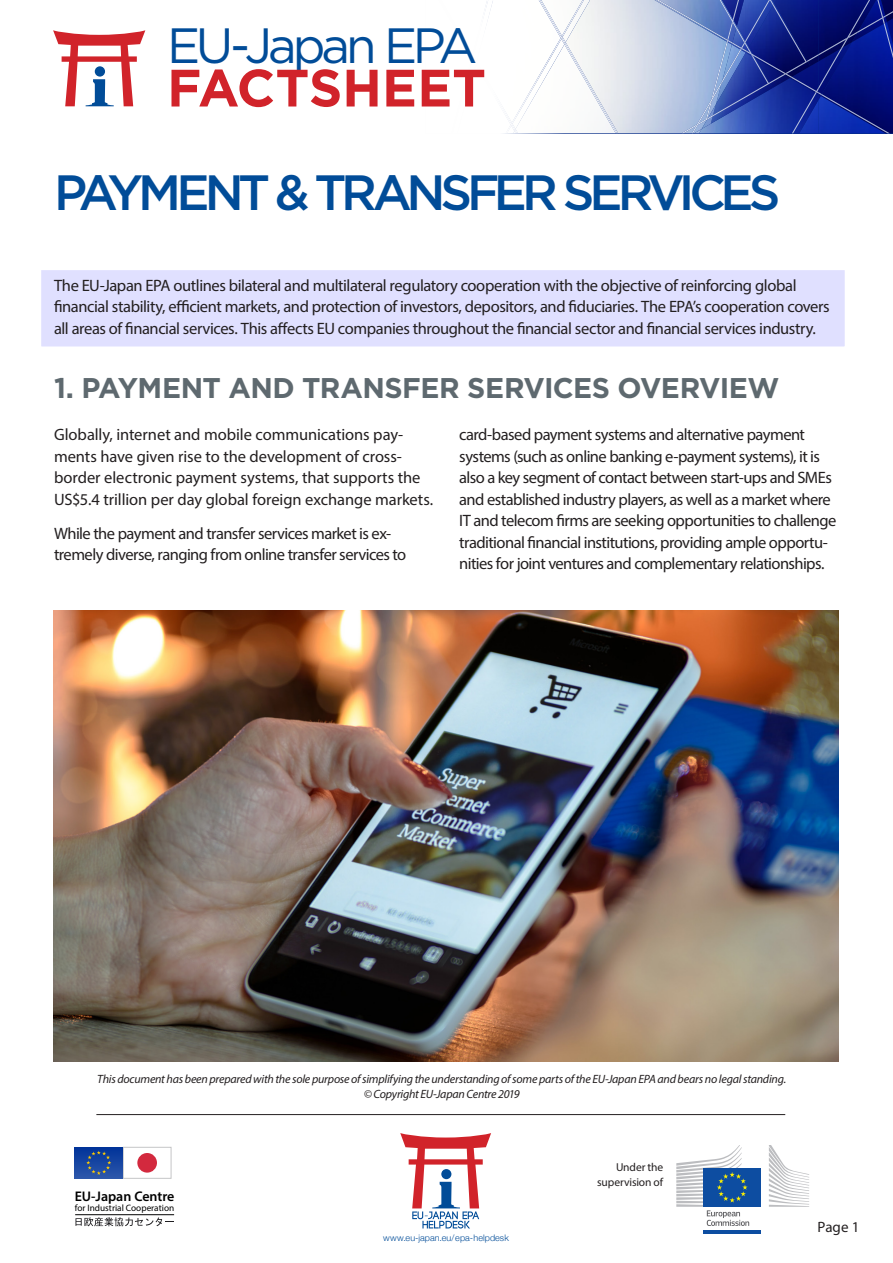
<style>
.page{position:relative;width:893px;height:1263px;background:#fff}
.page>*{position:absolute;margin:0;border:0;box-sizing:border-box;transform-origin:0 0}
.t1{font:700 52.5px "Gotham";color:#d1232a}
.EPA-T1-Blue19{font:500 49.5px "Gotham";letter-spacing:-.105em;color:#014c98}
.t2{font:49.5px "Gotham";letter-spacing:-.085em;color:#014c98}
.EPA_T2_Grey_17{font:700 28.5px "Gotham";letter-spacing:-.02em;color:#5e696f}
.EPA_body{font:16.5px/21.5px "Myriad Pro";letter-spacing:-.03em;color:#231f20}
.Single_column{font:16.5px/21.5px "Myriad Pro";letter-spacing:-.025em;color:#231f20}
.EPA_body-2{font:16.5px/21.5px "Myriad Pro";letter-spacing:-.005em;color:#231f20}
.t3{font:15px "Myriad Pro";color:#231f20}
.t4{font:600 13.95px "Myriad Pro";color:#000}
.t5{font:italic 12px/15.6px "Myriad Pro";letter-spacing:-.015em;color:#231f20;text-align:center}
.t6{font:11.55px/15px "Myriad Pro";letter-spacing:-.01em;color:#231f20;text-align:right}
.t7{font:9.3px "Myriad Pro";color:#000}
.t8{font:300 9px "Helvetica Neue";letter-spacing:.005em;color:#014c98}
</style>
<div class="page">
<img style="left:818px;top:100px;width:3px;height:33px">
<img style="left:852px;top:42px;width:41px;height:91px">
<img style="left:877px;top:22px;width:10px;height:20px">
<img style="left:885px;top:0;width:8px;height:11px">
<img style="left:745px;top:88px;width:46px;height:45px">
<img style="left:728px;top:124px;width:17px;height:9px">
<img style="left:817px;top:100px;width:1px;height:33px">
<img style="left:745px;top:88px;width:28px;height:16px">
<img style="left:728px;top:116px;width:17px;height:8px">
<img style="left:745px;top:58px;width:7px;height:25px">
<img style="left:728px;top:58px;width:17px;height:39px">
<img style="left:769px;top:78px;width:21px;height:10px">
<img style="left:790px;top:78px;width:1px;height:17px">
<img style="left:822px;top:62px;width:30px;height:32px">
<img style="left:810px;top:66px;width:8px;height:11px">
<img style="left:777px;top:0;width:100px;height:62px">
<img style="left:818px;top:0;width:51px;height:54px">
<img style="left:749px;top:3px;width:61px;height:75px">
<img style="left:756px;top:6px;width:17px;height:41px">
<img style="left:737px;top:0;width:8px;height:27px">
<img style="left:653px;top:0;width:84px;height:45px">
<img style="left:734px;top:0;width:10px;height:26px">
<img style="left:871px;top:17px;width:11px;height:16px">
<svg style="left:885px;top:11px;width:8px;height:11px"></svg>
<img style="left:818px;top:38px;width:29px;height:17px">
<svg style="left:807px;top:54px;width:11px;height:12px"></svg>
<img style="left:807px;top:4px;width:1px;height:59px">
<img style="left:745px;top:83px;width:24px;height:15px">
<img style="left:728px;top:97px;width:17px;height:19px">
<img style="left:732px;top:23px;width:1px;height:17px">
<img style="left:752px;top:58px;width:18px;height:26px">
<img style="left:769px;top:77px;width:15px;height:6px">
<img style="left:773px;top:4px;width:34px;height:70px">
<svg style="left:771px;top:0;width:6px;height:6px"></svg>
<img style="left:736px;top:27px;width:9px;height:13px">
<svg style="left:733px;top:22px;width:3px;height:7px"></svg>
<img style="left:681px;top:44px;width:47px;height:89px">
<img style="left:734px;top:0;width:5px;height:20px">
<img style="left:732px;top:0;width:2px;height:23px">
<svg style="left:562px;top:38px;width:3px;height:6px"></svg>
<img style="left:564px;top:43px;width:53px;height:90px">
<img style="left:538px;top:0;width:46px;height:38px">
<img style="left:821px;top:94px;width:69px;height:39px">
<svg style="left:817px;top:90px;width:5px;height:10px"></svg>
<img style="left:884px;top:23px;width:9px;height:35px">
<img style="left:877px;top:0;width:8px;height:24px">
<svg style="left:509px;top:123px;width:9px;height:10px"></svg>
<img style="left:512px;top:36px;width:50px;height:88px">
<img style="left:692px;top:80px;width:30px;height:53px">
<img style="left:693px;top:84px;width:28px;height:49px">
<img style="left:721px;top:49px;width:20px;height:35px">
<img style="left:791px;top:92px;width:26px;height:41px">
<img style="left:753px;top:55px;width:39px;height:22px">
<img style="left:818px;top:48px;width:25px;height:42px">
<img style="left:791px;top:77px;width:27px;height:15px">
<img style="left:841px;top:0;width:30px;height:49px">
<svg style="left:727px;top:40px;width:29px;height:18px"></svg>
<img style="left:655px;top:0;width:77px;height:44px">
<img style="left:745px;top:0;width:26px;height:42px">
<div style="left:703px;top:1168px;width:58px;height:39px;background:#0d4da1"></div>
<hr style="left:703px;top:1230px;width:58px;height:3px;background:#0d4da1">
<svg style="left:769px;top:1145px;width:40px;height:62px"></svg>
<svg style="left:676px;top:1145px;width:73px;height:81px"></svg>
<div style="left:123px;top:1147px;width:48px;height:31px;border:1px solid #c5c6c7"></div>
<div style="left:137px;top:1153px;width:20px;height:19px;background:#d3293e;border-radius:50%"></div>
<svg style="left:75px;top:1147px;width:48px;height:31px"></svg>
<svg style="left:86px;top:1151px;width:25px;height:24px"></svg>
<hr style="left:75px;top:1214px;width:99px;height:1px;background:#000">
<svg style="left:75px;top:1217px;width:99px;height:9px"></svg>
<hr style="left:96px;top:1114px;width:689px;height:1px;background:#231f20">
<svg style="left:53px;top:30px;width:92px;height:76px"></svg>
<div style="left:95px;top:66px;width:10px;height:11px;background:#014c98;border-radius:50%"></div>
<svg style="left:400px;top:1133px;width:91px;height:95px"></svg>
<div style="left:40px;top:269px;width:806px;height:79px;background:#e0e0ff;border:2px solid #fff"></div>
<img style="left:54px;top:610px;width:785px;height:451px">
<h2 class="t2" style="left:167px;top:14px;width:312px">EU-Japan EPA</h2>
<h1 class="t1" style="left:167px;top:58px;width:320px">FACTSHEET</h1>
<p class="EPA-T1-Blue19" style="left:54px;top:160px;width:728px">PAYMENT &amp; TRANSFER SERVICES</p>
<p class="Single_column" style="left:54px;top:274px;width:777px">The EU-Japan EPA outlines bilateral and multilateral regulatory cooperation with the objective of reinforcing global financial stability, efficient markets, and protection of investors, depositors, and fiduciaries. The EPA’s cooperation covers all areas of financial services. This affects EU companies throughout the financial sector and financial services industry.</p>
<p class="EPA_T2_Grey_17" style="left:54px;top:371px;width:727px">1. PAYMENT AND TRANSFER SERVICES OVERVIEW</p>
<p class="EPA_body-2" style="left:54px;top:424px;width:381px">Globally, internet and mobile communications pay&shy;ments have given rise to the development of cross&shy;border electronic payment systems, that supports the US$5.4 trillion per day global foreign exchange markets.</p>
<p class="EPA_body" style="left:54px;top:522px;width:354px">While the payment and transfer services market is ex&shy;tremely diverse, ranging from online transfer services to</p>
<p class="EPA_body" style="left:459px;top:424px;width:379px">card-based payment systems and alternative payment systems (such as online banking e-payment systems), it is also a key segment of contact between start-ups and SMEs and established industry players, as well as a market where IT and telecom firms are seeking opportunities to challenge traditional financial institutions, providing ample opportu&shy;nities for joint ventures and complementary relationships.</p>
<p class="t5" style="left:97px;top:1071px;width:691px">This document has been prepared with the sole purpose of simplifying the understanding of some parts of the EU-Japan EPA and bears no legal standing. © Copyright EU-Japan Centre 2019</p>
<p class="t4" style="left:75px;top:1187px;width:101px">EU-Japan Centre</p>
<p class="t7" style="left:75px;top:1202px;width:101px">for Industrial Cooperation</p>
<p class="t8" style="left:383px;top:1230px;width:127px">www.eu-japan.eu/epa-helpdesk</p>
<p class="t6" style="left:597px;top:1159px;width:67px">Under the supervision of</p>
<p class="t3" style="left:817px;top:1218px;width:43px">Page 1</p>
</div>
